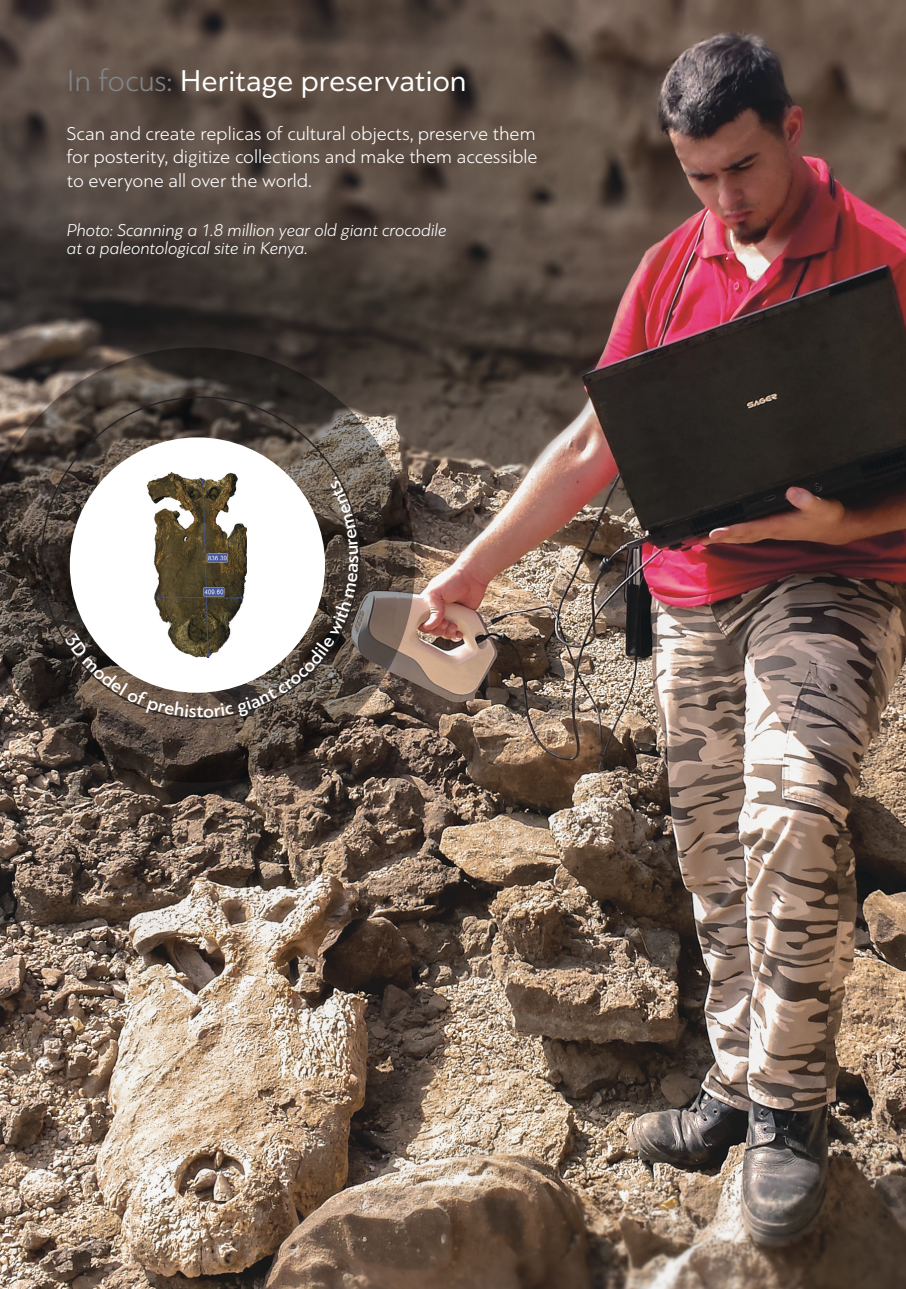
<style>
.page{position:relative;width:906px;height:1289px;background:#fff}
.page>*{position:absolute;margin:0;border:0;box-sizing:border-box;transform-origin:0 0}
.t1{font:31.5px "PF Bague Sans Pro";color:#fff}
.t2{font:300 19.5px/23.4px "PF Bague Sans Pro";color:#fff;text-align:justify}
.t3{font:italic 300 18px/18px "PF Bague Sans Pro";letter-spacing:-.005em;color:#fff}
.s1{font-weight:300;color:#818386}
</style>
<div class="page">
<img style="left:0;top:0;width:906px;height:1288px">
<svg style="left:0;top:347px;width:415px;height:435px;background:#50453e"></svg>
<svg style="left:65px;top:437px;width:293px;height:280px"></svg>
<p class="t1" style="left:67px;top:62px;width:401px"><span class="s1">In focus:</span> Heritage preservation</p>
<p class="t2" style="left:67px;top:122px;width:472px">Scan and create replicas of cultural objects, preserve them for posterity, digitize collections and make them accessible to everyone all over the world.</p>
<p class="t3" style="left:67px;top:221px;width:381px">Photo: Scanning a 1.8 million year old giant crocodile at a paleontological site in Kenya.</p>
</div>
